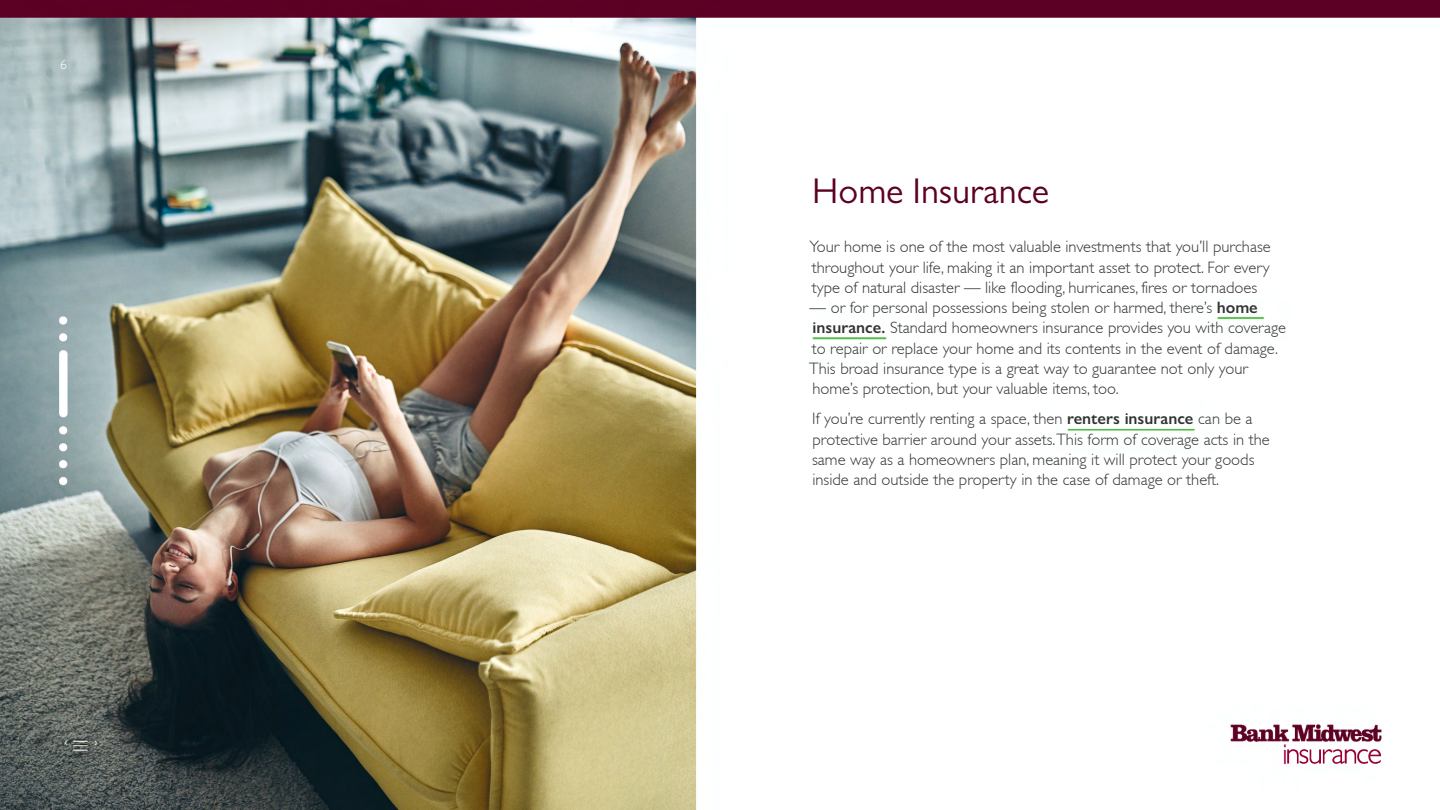
<style>
.page{position:relative;width:1440px;height:810px;background:#fff}
.page>*{position:absolute;margin:0;border:0;box-sizing:border-box;transform-origin:0 0}
.t1{font:36px "Gill Sans MT Pro";color:#5c0024}
.t2{font:300 16.5px/20.2px "Gill Sans";color:#333}
.t3{font:300 13.5px "Gill Sans";color:#fff}
.t4{font:500 10.5px "Gill Sans MT Pro";color:#808080}
.t5{font:500 9px "Gill Sans MT Pro";color:#fff}
.s1{font-size:9px;color:#fff}
.s2{font-size:10.5px;color:#808080}
.s3{font-family:"Gill Sans Nova";font-weight:600}
</style>
<div class="page">
<img style="left:0;top:0;width:1440px;height:810px">
<p class="t3" style="left:60px;top:57px;width:8px">6</p>
<p class="t4" style="left:62px;top:736px;width:7px">‹<span class="s1">‹</span></p>
<p class="t5" style="left:95px;top:736px;width:7px">›<span class="s2">›</span></p>
<h1 class="t1" style="left:812px;top:170px;width:238px">Home Insurance</h1>
<p class="t2" style="left:810px;top:237px;width:463px;text-align:justify">Your home is one of the most valuable investments that you’ll purchase throughout your life, making it an important asset to protect. For every type of natural disaster — like flooding, hurricanes, fires or tornadoes</p>
<p class="t2" style="left:809px;top:298px;width:478px">— or for personal possessions being stolen or harmed, there’s <span class="s3">home insurance.</span> Standard homeowners insurance provides you with coverage to repair or replace your home and its contents in the event of damage.<br>This broad insurance type is a great way to guarantee not only your home’s protection, but your valuable items, too.</p>
<p class="t2" style="left:812px;top:409px;width:459px">If you’re currently renting a space, then <span class="s3">renters insurance</span> can be a protective barrier around your assets.This form of coverage acts in the same way as a homeowners plan, meaning it will protect your goods inside and outside the property in the case of damage or theft.</p>
</div>
